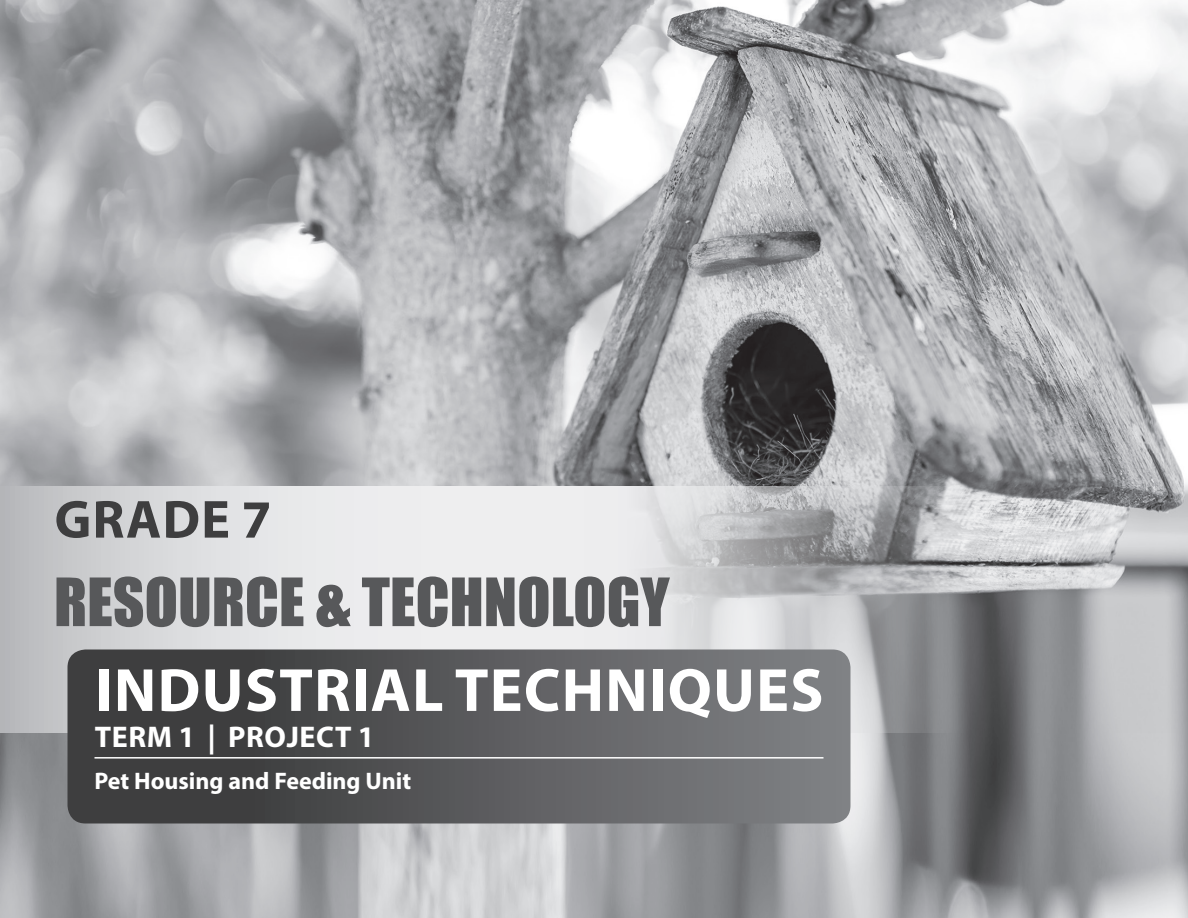
<style>
.page{position:relative;width:1188px;height:918px;background:#fff}
.page>*{position:absolute;margin:0;border:0;box-sizing:border-box;transform-origin:0 0}
.Header_3{font:700 61.5px "Myriad Pro";letter-spacing:.02em;color:#fff}
.t1{font:61.5px "Impact";color:#57585a}
.Header_3-2{font:700 54px "Myriad Pro";letter-spacing:.02em;color:#3e3e3f}
.Header_3-3{font:700 30px "Myriad Pro";letter-spacing:.02em;color:#fff}
.Header_3-4{font:700 24px "Myriad Pro";color:#fff}
</style>
<div class="page">
<img style="left:0;top:0;width:1188px;height:918px">
<svg style="left:0;top:487px;width:1188px;height:246px;background:#c6c7c9"></svg>
<svg style="left:68px;top:650px;width:782px;height:174px;background:#595a5c"></svg>
<hr style="left:94px;top:757px;width:730px;height:2px;background:#fff">
<p class="Header_3-2" style="left:55px;top:484px;width:218px">GRADE 7</p>
<p class="t1" style="left:54px;top:554px;width:617px">RESOURCE &amp; TECHNOLOGY</p>
<p class="Header_3" style="left:95px;top:650px;width:730px">INDUSTRIAL TECHNIQUES</p>
<p class="Header_3-3" style="left:95px;top:717px;width:281px">TERM 1 | PROJECT 1</p>
<p class="Header_3-4" style="left:94px;top:766px;width:318px">Pet Housing and Feeding Unit</p>
</div>
